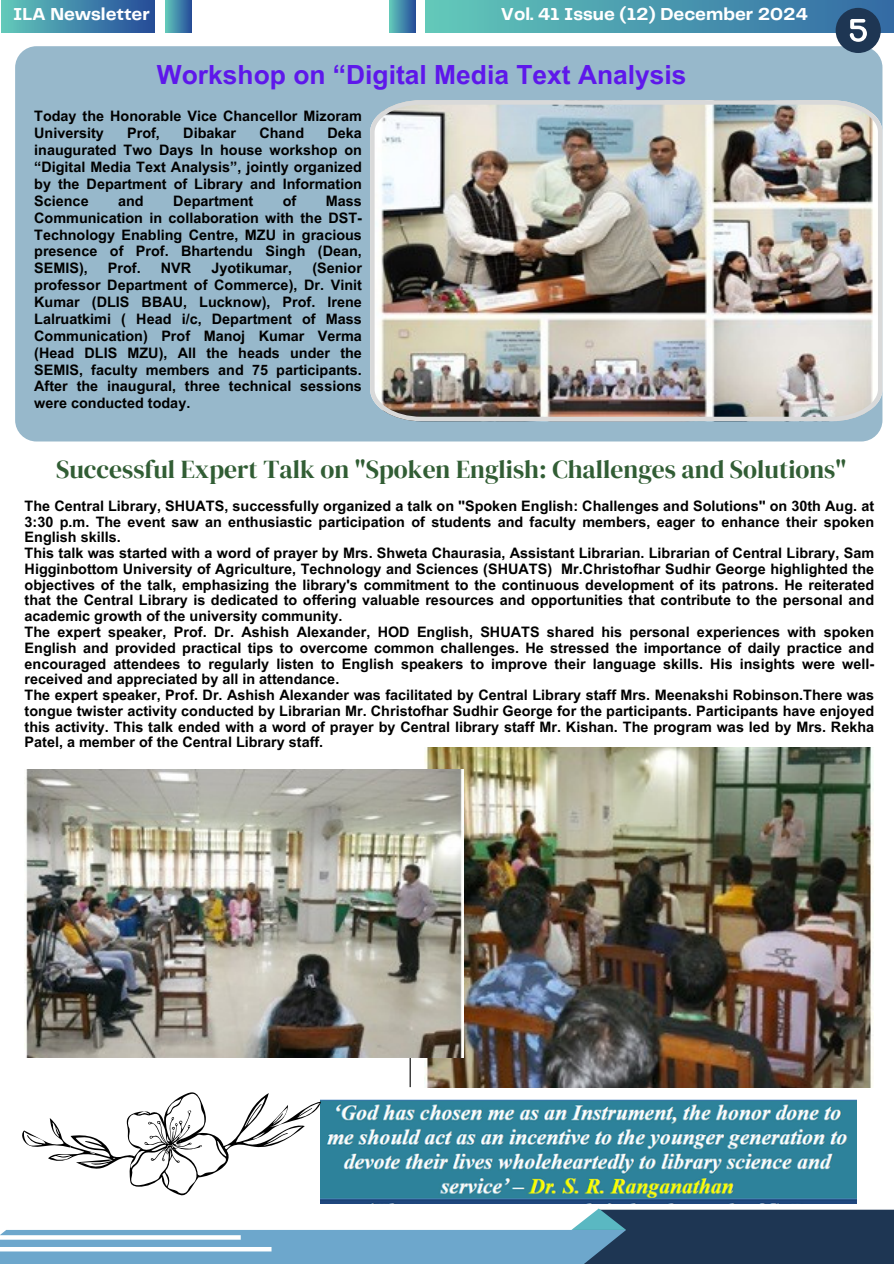
<style>
.page{position:relative;width:894px;height:1264px;background:#fff}
.page>*{position:absolute;margin:0;border:0;box-sizing:border-box;transform-origin:0 0}
.t1{font:700 26.4px "Arial MT Pro";color:#5e17eb}
.t2{font:25.65px "DM Serif Display";color:#315d34}
.t3{font:700 18px "Telegraf";color:#fff}
.t4{font:700 14.4px/16.8px "Arial MT Pro";color:#000;text-align:justify}
</style>
<div class="page">
<div style="left:626px;top:1209px;width:267px;height:54px;background:#1e3653"></div>
<div style="left:0;top:1229px;width:626px;height:34px;background:#6da7cc"></div>
<svg style="left:572px;top:1208px;width:54px;height:21px"></svg>
<svg style="left:0;top:1235px;width:241px;height:4px"></svg>
<div style="left:0;top:1246px;width:271px;height:5px;background:#fff"></div>
<div style="left:2px;top:0;width:153px;height:32px;background:linear-gradient(to right,#61c7ba,#24499a)"></div>
<div style="left:165px;top:0;width:26px;height:32px;background:linear-gradient(to right,#62c9bb,#28539d)"></div>
<div style="left:426px;top:0;width:467px;height:32px;background:linear-gradient(to right,#62c9ba,#3369a3)"></div>
<div style="left:389px;top:0;width:26px;height:32px;background:linear-gradient(to right,#62cbbb,#29539d)"></div>
<div style="left:15px;top:46px;width:867px;height:395px;background:#97b8cb;border-radius:21px"></div>
<img style="left:370px;top:100px;width:512px;height:321px">
<hr style="left:409px;top:855px;width:2px;height:232px;background:#000">
<img style="left:424px;top:747px;width:449px;height:340px">
<img style="left:25px;top:769px;width:438px;height:288px">
<img style="left:321px;top:1099px;width:535px;height:103px">
<svg style="left:22px;top:1092px;width:299px;height:103px"></svg>
<div style="left:835px;top:8px;width:45px;height:45px;background:#1e3653;border-radius:50%"></div>
<svg style="left:849px;top:19px;width:17px;height:23px"></svg>
<h1 class="t3" style="left:13px;top:7px;width:138px">ILA Newsletter</h1>
<h1 class="t3" style="left:500px;top:7px;width:308px">Vol. 41 Issue (12) December 2024</h1>
<p class="t1" style="left:157px;top:65px;width:531px">Workshop on “Digital Media Text Analysis</p>
<h2 class="t4" style="left:34px;top:110px;width:329px">Today the Honorable Vice Chancellor Mizoram<br>University</h2>
<h2 class="t4" style="left:127px;top:126px;width:34px">Prof,</h2>
<h2 class="t4" style="left:183px;top:126px;width:54px">Dibakar</h2>
<h2 class="t4" style="left:259px;top:126px;width:46px">Chand</h2>
<h2 class="t4" style="left:34px;top:126px;width:329px;text-indent:293px">Deka inaugurated Two Days In house workshop on “Digital Media Text Analysis”, jointly organized by the Department of Library and Information Science</h2>
<h2 class="t4" style="left:118px;top:194px;width:27px">and</h2>
<h2 class="t4" style="left:173px;top:194px;width:81px">Department</h2>
<h2 class="t4" style="left:283px;top:194px;width:15px">of</h2>
<h2 class="t4" style="left:34px;top:194px;width:329px;text-indent:291px">Mass Communication in collaboration with the DST-Technology Enabling Centre, MZU in gracious presence of Prof. Bhartendu Singh (Dean, SEMIS),</h2>
<h2 class="t4" style="left:34px;top:261px;width:329px;text-indent:278px">(Senior professor Department of Commerce), Dr. Vinit Kumar (DLIS BBAU, Lucknow), Prof. Irene Lalruatkimi ( Head i/c, Department of Mass Communication) Prof Manoj Kumar Verma (Head DLIS MZU), All the heads under the SEMIS, faculty members and 75 participants.<br>After the inaugural, three technical sessions were conducted today.</h2>
<h2 class="t4" style="left:108px;top:261px;width:34px">Prof.</h2>
<h2 class="t4" style="left:161px;top:261px;width:32px">NVR</h2>
<h2 class="t4" style="left:211px;top:261px;width:82px">Jyotikumar,</h2>
<p class="t2" style="left:56px;top:451px;width:791px">Successful Expert Talk on "Spoken English: Challenges and Solutions"</p>
<h3 class="t4" style="left:25px;top:500px;width:850px;line-height:15.8px">The Central Library, SHUATS, successfully organized a talk on "Spoken English: Challenges and Solutions" on 30th Aug. at 3:30 p.m. The event saw an enthusiastic participation of students and faculty members, eager to enhance their spoken English skills.</h3>
<p class="t4" style="left:25px;top:547px;width:850px;line-height:15.8px">This talk was started with a word of prayer by Mrs. Shweta Chaurasia, Assistant Librarian. Librarian of Central Library, Sam Higginbottom University of Agriculture, Technology and Sciences (SHUATS) Mr.Christofhar Sudhir George highlighted the objectives of the talk, emphasizing the library's commitment to the continuous development of its patrons. He reiterated that the Central Library is dedicated to offering valuable resources and opportunities that contribute to the personal and academic growth of the university community.</p>
<p class="t4" style="left:25px;top:626px;width:850px;line-height:15.8px">The expert speaker, Prof. Dr. Ashish Alexander, HOD English, SHUATS shared his personal experiences with spoken English and provided practical tips to overcome common challenges. He stressed the importance of daily practice and encouraged attendees to regularly listen to English speakers to improve their language skills. His insights were well&shy;received and appreciated by all in attendance.</p>
<p class="t4" style="left:25px;top:689px;width:850px;line-height:15.8px">The expert speaker, Prof. Dr. Ashish Alexander was facilitated by Central Library staff Mrs. Meenakshi Robinson.There was tongue twister activity conducted by Librarian Mr. Christofhar Sudhir George for the participants. Participants have enjoyed this activity. This talk ended with a word of prayer by Central library staff Mr. Kishan. The program was led by Mrs. Rekha Patel, a member of the Central Library staff.</p>
</div>
